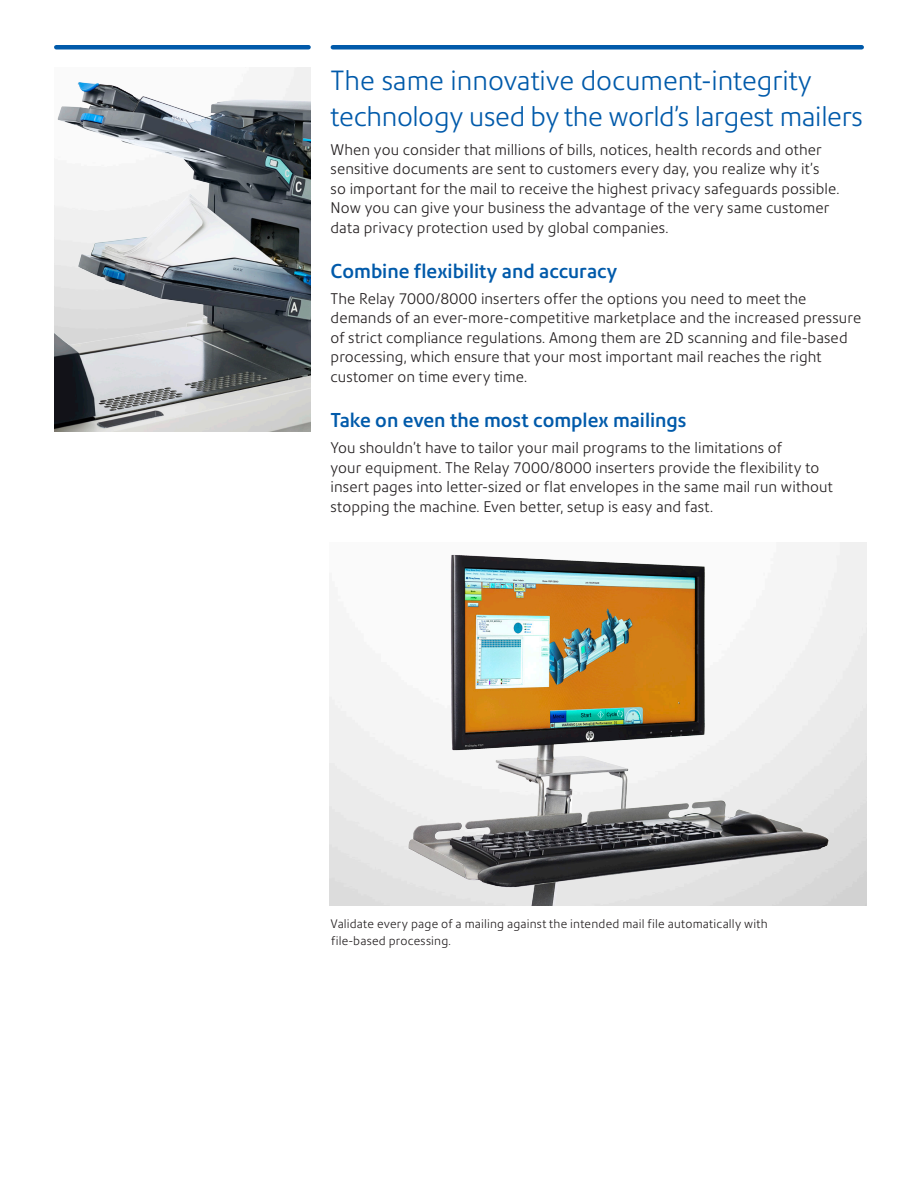
<style>
.page{position:relative;width:918px;height:1188px;background:#fff}
.page>*{position:absolute;margin:0;border:0;box-sizing:border-box;transform-origin:0 0}
.t1{font:300 27px/36px "Precision Sans";letter-spacing:-.01em;color:#015aaa}
.t2{font:500 19.5px "Precision Sans";color:#015aaa}
.t3{font:300 15px/19.5px "Precision Sans";letter-spacing:.005em;color:#231f20}
.t4{font:300 12px/16.5px "Precision Sans";letter-spacing:.015em;color:#231f20}
</style>
<div class="page">
<div style="left:333px;top:45px;width:529px;height:5px;background:#015aaa"></div>
<div style="left:56px;top:45px;width:253px;height:5px;background:#015aaa"></div>
<img style="left:54px;top:68px;width:256px;height:364px">
<img style="left:367px;top:543px;width:500px;height:363px">
<h1 class="t1" style="left:331px;top:62px;width:534px">The same innovative document-integrity technology used by the world’s largest mailers</h1>
<p class="t3" style="left:331px;top:140px;width:510px">When you consider that millions of bills, notices, health records and other sensitive documents are sent to customers every day, you realize why it’s<br>so important for the mail to receive the highest privacy safeguards possible.<br>Now you can give your business the advantage of the very same customer data privacy protection used by global companies.</p>
<h2 class="t2" style="left:331px;top:259px;width:288px">Combine flexibility and accuracy</h2>
<p class="t3" style="left:331px;top:289px;width:532px">The Relay 7000/8000 inserters offer the options you need to meet the demands of an ever-more-competitive marketplace and the increased pressure of strict compliance regulations. Among them are 2D scanning and file-based processing, which ensure that your most important mail reaches the right customer on time every time.</p>
<h2 class="t2" style="left:331px;top:408px;width:357px">Take on even the most complex mailings</h2>
<p class="t3" style="left:331px;top:438px;width:504px">You shouldn’t have to tailor your mail programs to the limitations of<br>your equipment. The Relay 7000/8000 inserters provide the flexibility to insert pages into letter-sized or flat envelopes in the same mail run without stopping the machine. Even better, setup is easy and fast.</p>
<p class="t4" style="left:330px;top:916px;width:439px">Validate every page of a mailing against the intended mail file automatically with file-based processing.</p>
</div>
